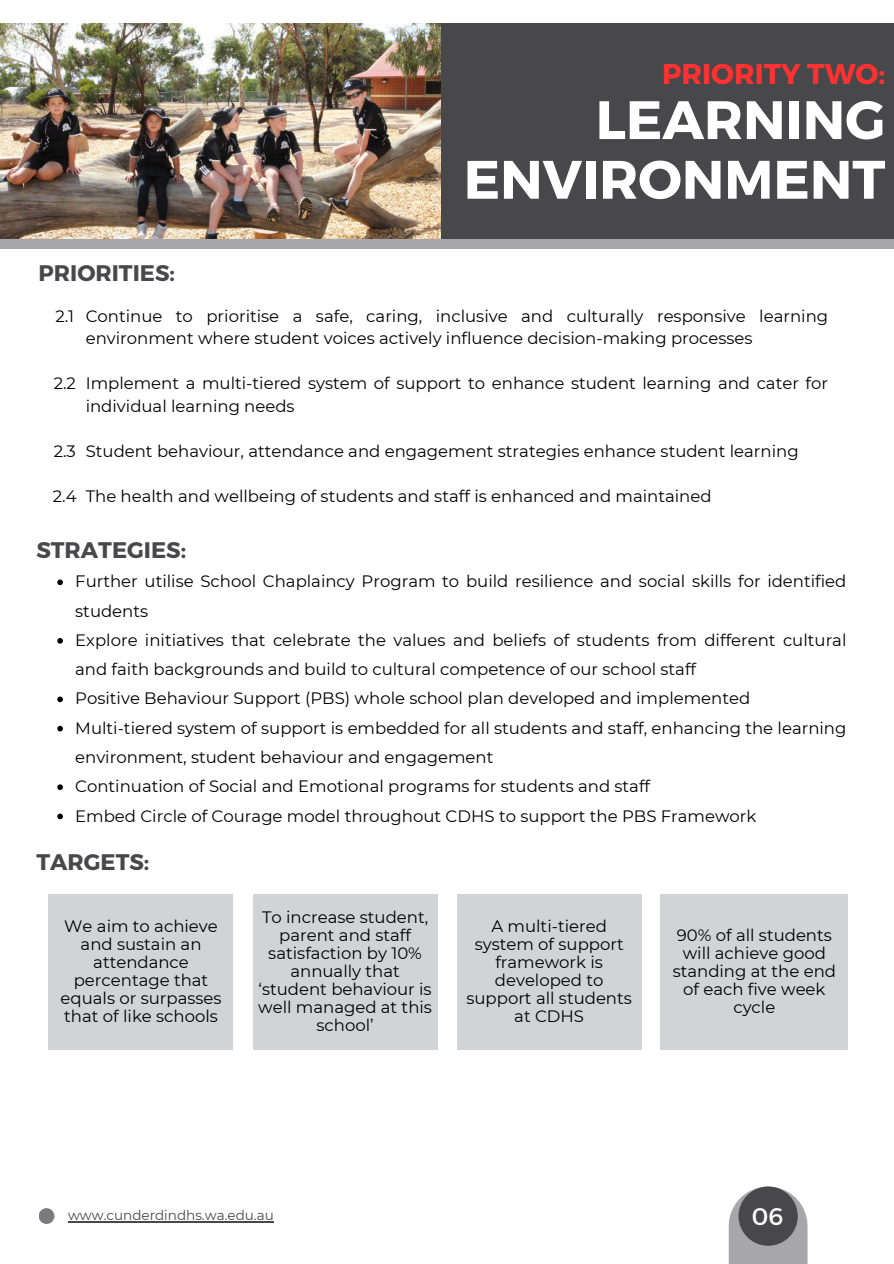
<style>
.page{position:relative;width:894px;height:1264px;background:#fff}
.page>*{position:absolute;margin:0;border:0;box-sizing:border-box;transform-origin:0 0}
.t1{font:700 54px/59.7px "Montserrat";color:#fff;text-align:right}
.t2{font:700 28.5px "Montserrat";color:#ff3131}
.t3{font:24px "Montserrat";color:#fff}
.t4{font:700 22.5px "Montserrat";color:#48484a}
.t5{font:16.5px/18px "Montserrat";color:#000;text-align:center}
.t6{font:13.5px "Montserrat";color:#48484a}
</style>
<div class="page">
<div style="left:430px;top:23px;width:463px;height:219px;background:#48484a"></div>
<img style="left:0;top:23px;width:440px;height:216px">
<div style="left:728px;top:1225px;width:79px;height:38px;background:#a7a7aa"></div>
<div style="left:738px;top:1186px;width:59px;height:59px;background:#48484a;border-radius:50%"></div>
<hr style="left:68px;top:1221px;width:206px;height:1px;background:#48484a">
<svg style="left:57px;top:579px;width:6px;height:6px"></svg>
<svg style="left:57px;top:638px;width:6px;height:5px"></svg>
<svg style="left:57px;top:696px;width:6px;height:6px"></svg>
<svg style="left:57px;top:725px;width:6px;height:6px"></svg>
<svg style="left:57px;top:784px;width:6px;height:6px"></svg>
<svg style="left:57px;top:813px;width:6px;height:6px"></svg>
<div style="left:0;top:239px;width:893px;height:10px;background:#a7a7aa"></div>
<div style="left:49px;top:893px;width:184px;height:156px;background:#d2d3d5"></div>
<div style="left:253px;top:893px;width:184px;height:156px;background:#d2d3d5"></div>
<div style="left:457px;top:893px;width:184px;height:156px;background:#d2d3d5"></div>
<div style="left:660px;top:893px;width:187px;height:156px;background:#d2d3d5"></div>
<div style="left:39px;top:1208px;width:15px;height:15px;background:#7b7b7d;border-radius:50%"></div>
<h3 class="t4" style="left:39px;top:259px;width:138px">PRIORITIES:</h3>
<h2 class="t2" style="left:662px;top:56px;width:225px">PRIORITY TWO:</h2>
<h1 class="t1" style="left:463px;top:91px;width:423px">LEARNING<br>ENVIRONMENT</h1>
<p class="t5" style="left:55px;top:306px;width:20px">2.1</p>
<p class="t5" style="left:54px;top:374px;width:24px">2.2</p>
<p class="t5" style="left:54px;top:441px;width:24px">2.3</p>
<p class="t5" style="left:53px;top:486px;width:25px">2.4</p>
<p class="t5" style="left:86px;top:304px;width:743px;line-height:22.5px;text-align:left">Continue to prioritise a safe, caring, inclusive and culturally responsive learning environment where student voices actively influence decision-making processes</p>
<p class="t5" style="left:86px;top:372px;width:743px;line-height:22.5px;text-align:left">Implement a multi-tiered system of support to enhance student learning and cater for individual learning needs</p>
<p class="t5" style="left:86px;top:441px;width:714px">Student behaviour, attendance and engagement strategies enhance student learning</p>
<p class="t5" style="left:86px;top:486px;width:627px">The health and wellbeing of students and staff is enhanced and maintained</p>
<h3 class="t4" style="left:36px;top:535px;width:151px">STRATEGIES:</h3>
<p class="t5" style="left:75px;top:566px;width:772px;line-height:29.2px;text-align:left">Further utilise School Chaplaincy Program to build resilience and social skills for identified students<br>Explore initiatives that celebrate the values and beliefs of students from different cultural and faith backgrounds and build to cultural competence of our school staff<br>Positive Behaviour Support (PBS) whole school plan developed and implemented Multi-tiered system of support is embedded for all students and staff, enhancing the learning environment, student behaviour and engagement<br>Continuation of Social and Emotional programs for students and staff<br>Embed Circle of Courage model throughout CDHS to support the PBS Framework</p>
<h3 class="t4" style="left:36px;top:848px;width:114px">TARGETS:</h3>
<p class="t5" style="left:61px;top:916px;width:162px">We aim to achieve and sustain an attendance percentage that equals or surpasses that of like schools</p>
<p class="t5" style="left:258px;top:907px;width:175px">To increase student, parent and staff satisfaction by 10% annually that ‘student behaviour is well managed at this school’</p>
<p class="t5" style="left:466px;top:916px;width:167px">A multi-tiered system of support framework is developed to support all students at CDHS</p>
<p class="t5" style="left:672px;top:925px;width:165px">90% of all students will achieve good standing at the end of each five week cycle</p>
<p class="t6" style="left:68px;top:1205px;width:207px">www.cunderdindhs.wa.edu.au</p>
<h3 class="t3" style="left:751px;top:1201px;width:33px">06</h3>
</div>
